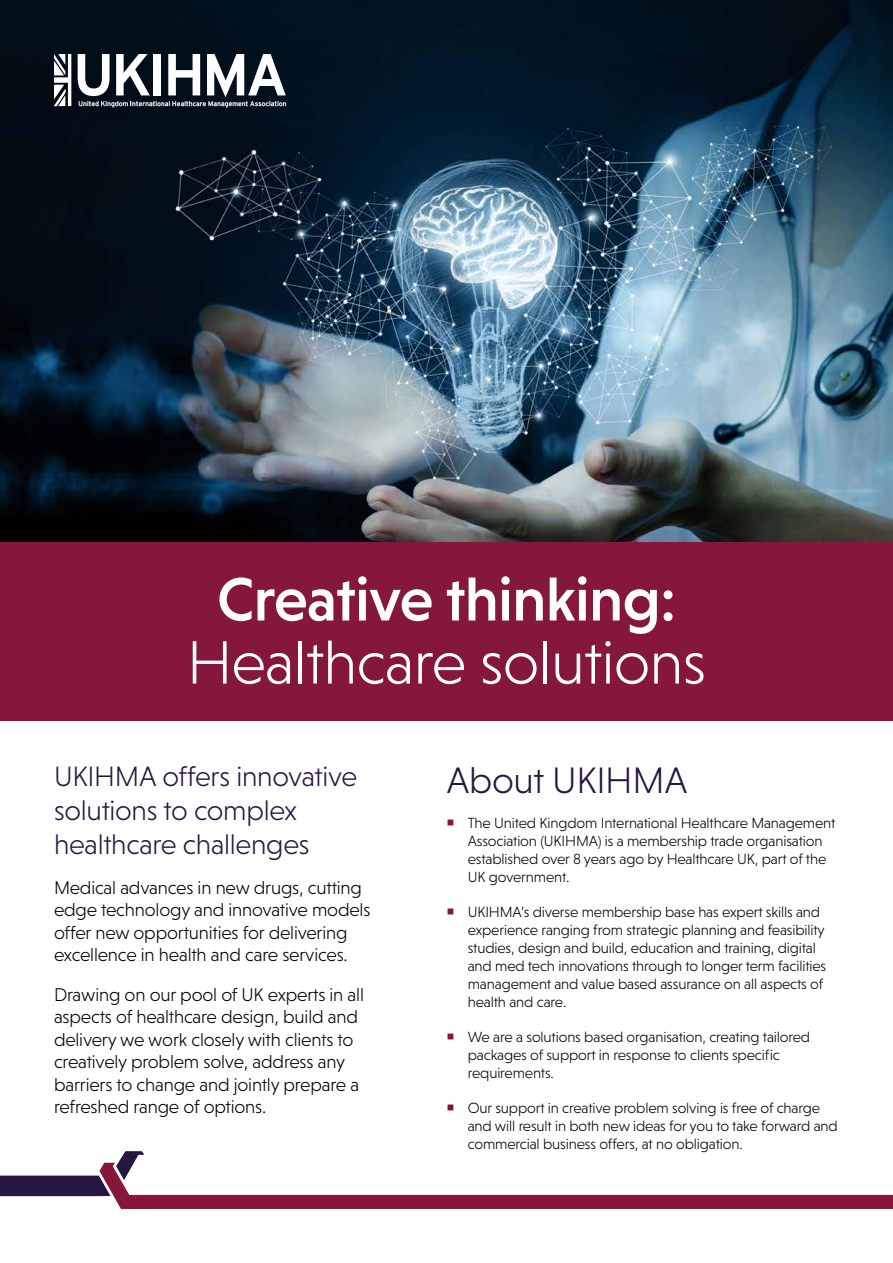
<style>
.page{position:relative;width:893px;height:1263px;background:#fff}
.page>*{position:absolute;margin:0;border:0;box-sizing:border-box;transform-origin:0 0}
.t1{font:300 62.25px "Niveau Grotesk";letter-spacing:-.01em;color:#fff}
.t2{font:500 62.25px "Niveau Grotesk";letter-spacing:-.01em;color:#fff}
.t3{font:300 37.5px "Niveau Grotesk";letter-spacing:-.01em;color:#261742}
.t4{font:300 28.5px/34.2px "Niveau Grotesk";letter-spacing:-.01em;color:#261742}
.t5{font:300 18.75px/22.5px "Niveau Grotesk";letter-spacing:-.01em;color:#000}
.t6{font:300 15px/18px "Niveau Grotesk";letter-spacing:-.01em;color:#000}
.s1{color:#85163c}
</style>
<div class="page">
<img style="left:0;top:0;width:893px;height:542px">
<svg style="left:0;top:1151px;width:893px;height:58px"></svg>
<svg style="left:54px;top:54px;width:17px;height:52px"></svg>
<svg style="left:78px;top:54px;width:208px;height:53px"></svg>
<div style="left:0;top:542px;width:893px;height:179px;background:#85163c"></div>
<h1 class="t2" style="left:217px;top:564px;width:460px">Creative thinking:</h1>
<h1 class="t1" style="left:187px;top:627px;width:521px">Healthcare solutions</h1>
<h3 class="t4" style="left:54px;top:759px;width:305px">UKIHMA offers innovative solutions to complex healthcare challenges</h3>
<p class="t5" style="left:54px;top:876px;width:318px">Medical advances in new drugs, cutting edge technology and innovative models offer new opportunities for delivering excellence in health and care services.</p>
<p class="t5" style="left:54px;top:983px;width:311px">Drawing on our pool of UK experts in all aspects of healthcare design, build and delivery we work closely with clients to creatively problem solve, address any barriers to change and jointly prepare a refreshed range of options.</p>
<h2 class="t3" style="left:446px;top:759px;width:243px">About UKIHMA</h2>
<p class="t6" style="left:468px;top:813px;width:369px;text-indent:-21px"><span class="s1">○</span> The United Kingdom International Healthcare Management Association (UKIHMA) is a membership trade organisation established over 8 years ago by Healthcare UK, part of the UK government.</p>
<p class="t6" style="left:468px;top:902px;width:360px;text-indent:-21px"><span class="s1">○</span> UKIHMA’s diverse membership base has expert skills and experience ranging from strategic planning and feasibility studies, design and build, education and training, digital and med tech innovations through to longer term facilities management and value based assurance on all aspects of health and care.</p>
<p class="t6" style="left:468px;top:1027px;width:344px;text-indent:-21px"><span class="s1">○</span> We are a solutions based organisation, creating tailored packages of support in response to clients specific requirements.</p>
<p class="t6" style="left:468px;top:1098px;width:372px;text-indent:-21px"><span class="s1">○</span> Our support in creative problem solving is free of charge and will result in both new ideas for you to take forward and commercial business offers, at no obligation.</p>
</div>
